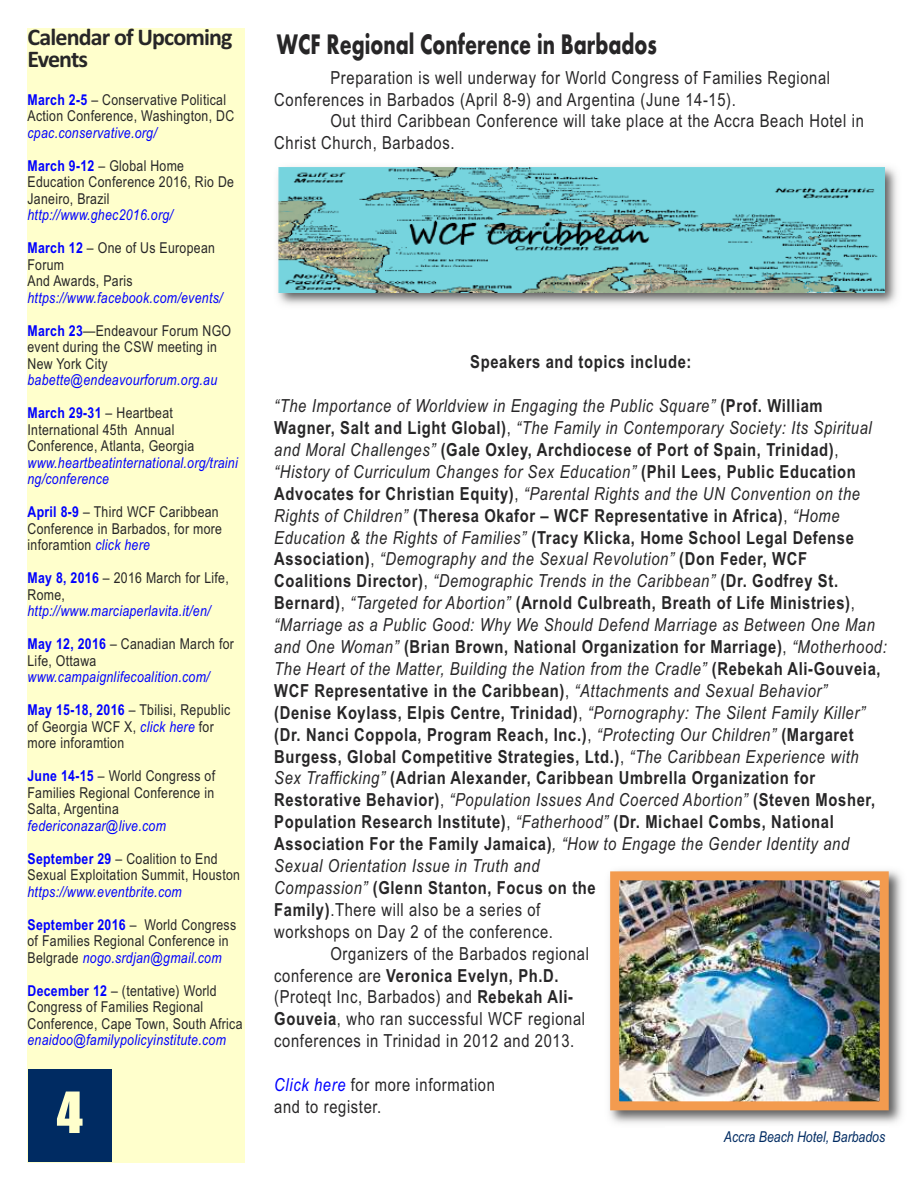
<style>
.page{position:relative;width:918px;height:1188px;background:#fff}
.page>*{position:absolute;margin:0;border:0;box-sizing:border-box;transform-origin:0 0}
.t1{font:52.5px "Impact";color:#ffc}
.t2{font:700 29.4px "Aharoni";color:#272627;scale:.71 1}
.t3{font:700 24px/22.5px "Calibri";letter-spacing:-.035em;color:#272627}
.t4{font:700 18px "Arial Narrow";letter-spacing:.035em;color:#272627}
.t5{font:italic 18px "Arial Narrow";letter-spacing:.035em;color:#272627}
.t6{font:18px/21.9px "Arial Narrow";letter-spacing:.035em;color:#272627}
.t7{font:15px/16.5px "Arial Narrow";letter-spacing:.02em;color:#272627}
.t8{font:italic 15px/16.5px "Arial Narrow";letter-spacing:.02em;color:#00f}
.t9{font:italic 15px "Arial Narrow";color:#002b62}
.s1{font-weight:700;color:#00f}
.s2{font-style:italic;color:#00f}
.s3{font-weight:700;font-style:normal}
.s4{font-style:normal}
.s5{font-weight:400;font-style:italic}
.s6{font-weight:400}
.s7{font-weight:700}
</style>
<div class="page">
<div style="left:28px;top:28px;width:217px;height:1134px;background:#ffc"></div>
<div style="left:28px;top:1069px;width:83px;height:92px;background:#002b62"></div>
<img style="left:277px;top:167px;width:620px;height:138px">
<img style="left:278px;top:167px;width:607px;height:125px">
<img style="left:609px;top:870px;width:293px;height:254px">
<img style="left:620px;top:881px;width:259px;height:219px">
<div style="left:610px;top:871px;width:279px;height:239px;border:9px solid #f39b4f"></div>
<h3 class="t3" style="left:28px;top:25px;width:207px">Calendar of Upcoming<br>Events</h3>
<p class="t7" style="left:28px;top:91px;width:208px"><span class="s1">March 2-5</span> – Conservative Political<br>Action Conference, Washington, DC</p>
<p class="t8" style="left:28px;top:124px;width:131px">cpac.conservative.org/</p>
<p class="t7" style="left:28px;top:157px;width:208px"><span class="s1">March 9-12</span> – Global Home<br>Education Conference 2016, Rio De<br>Janeiro, Brazil</p>
<p class="t8" style="left:28px;top:207px;width:147px">http://www.ghec2016.org/</p>
<p class="t7" style="left:28px;top:240px;width:189px"><span class="s1">March 12</span> – One of Us European<br>Forum<br>And Awards, Paris</p>
<p class="t8" style="left:28px;top:289px;width:197px">https://www.facebook.com/events/</p>
<p class="t7" style="left:28px;top:322px;width:205px"><span class="s1">March 23</span>—Endeavour Forum NGO event during the CSW meeting in<br>New York City</p>
<p class="t8" style="left:28px;top:372px;width:191px">babette@endeavourforum.org.au</p>
<p class="t7" style="left:28px;top:405px;width:168px"><span class="s1">March 29-31</span> – Heartbeat<br>International 45th Annual<br>Conference, Atlanta, Georgia</p>
<p class="t8" style="left:28px;top:454px;width:212px">www.heartbeatinternational.org/traini ng/conference</p>
<p class="t7" style="left:28px;top:504px;width:196px"><span class="s1">April 8-9</span> – Third WCF Caribbean<br>Conference in Barbados, for more inforamtion <span class="s2">click here</span></p>
<p class="t7" style="left:28px;top:570px;width:203px"><span class="s1">May 8, 2016</span> – 2016 March for Life,<br>Rome,</p>
<p class="t8" style="left:28px;top:603px;width:185px">http://www.marciaperlavita.it/en/</p>
<p class="t7" style="left:28px;top:636px;width:208px"><span class="s1">May 12, 2016</span> – Canadian March for<br>Life, Ottawa</p>
<p class="t8" style="left:28px;top:669px;width:184px">www.campaignlifecoalition.com/</p>
<p class="t7" style="left:28px;top:702px;width:204px"><span class="s1">May 15-18, 2016</span> – Tbilisi, Republic of Georgia WCF X, <span class="s2">click here</span> for more inforamtion</p>
<p class="t7" style="left:28px;top:768px;width:189px;text-align:justify"><span class="s1">June 14-15</span> – World Congress of Families Regional Conference in Salta, Argentina</p>
<p class="t8" style="left:28px;top:817px;width:140px">federiconazar@live.com</p>
<p class="t7" style="left:28px;top:850px;width:214px"><span class="s1">September 29</span> – Coalition to End<br>Sexual Exploitation Summit, Houston</p>
<p class="t8" style="left:28px;top:883px;width:156px">https://www.eventbrite.com</p>
<p class="t7" style="left:28px;top:916px;width:210px"><span class="s1">September 2016</span> – World Congress of Families Regional Conference in<br>Belgrade <span class="s2">nogo.srdjan@gmail.com</span></p>
<p class="t7" style="left:28px;top:982px;width:217px"><span class="s1">December 12</span> – (tentative) World<br>Congress of Families Regional<br>Conference, Cape Town, South Africa</p>
<p class="t8" style="left:28px;top:1032px;width:200px">enaidoo@familypolicyinstitute.com</p>
<h1 class="t1" style="left:57px;top:1084px;width:28px">4</h1>
<h2 class="t2" style="left:277px;top:27px;width:537px">WCF Regional Conference in Barbados</h2>
<p class="t6" style="left:274px;top:66px;width:557px;text-indent:56px">Preparation is well underway for World Congress of Families Regional<br>Conferences in Barbados (April 8-9) and Argentina (June 14-15).</p>
<p class="t6" style="left:274px;top:110px;width:591px;text-indent:56px">Out third Caribbean Conference will take place at the Accra Beach Hotel in<br>Christ Church, Barbados.</p>
<p class="t4" style="left:470px;top:352px;width:223px">Speakers and topics include:</p>
<p class="t5" style="left:274px;top:395px;width:550px">“The Importance of Worldview in Engaging the Public Square” <span class="s3">(Prof. William</span></p>
<p class="t5" style="left:274px;top:417px;width:599px"><span class="s3">Wagner, Salt and Light Global)</span><span class="s4">,</span> “The Family in Contemporary Society: Its Spiritual</p>
<p class="t4" style="left:274px;top:439px;width:566px"><span class="s5">and Moral Challenges”</span> (Gale Oxley, Archdiocese of Port of Spain, Trinidad)<span class="s6">,</span></p>
<p class="t5" style="left:274px;top:461px;width:583px">“History of Curriculum Changes for Sex Education” <span class="s3">(Phil Lees, Public Education</span></p>
<p class="t5" style="left:274px;top:483px;width:587px"><span class="s3">Advocates for Christian Equity)</span><span class="s4">,</span> “Parental Rights and the UN Convention on the</p>
<p class="t4" style="left:274px;top:505px;width:567px"><span class="s5">Rights of Children”</span> (Theresa Okafor – WCF Representative in Africa)<span class="s6">,</span> <span class="s5">“Home</span></p>
<p class="t4" style="left:274px;top:527px;width:581px"><span class="s5">Education &amp; the Rights of Families”</span> (Tracy Klicka, Home School Legal Defense</p>
<p class="t5" style="left:274px;top:549px;width:534px"><span class="s3">Association)</span><span class="s4">,</span> “Demography and the Sexual Revolution” <span class="s3">(Don Feder, WCF</span></p>
<p class="t4" style="left:274px;top:571px;width:565px">Coalitions Director)<span class="s6">,</span> <span class="s5">“Demographic Trends in the Caribbean”</span> (Dr. Godfrey St.</p>
<p class="t4" style="left:274px;top:592px;width:582px">Bernard)<span class="s6">,</span> <span class="s5">“Targeted for Abortion”</span> (Arnold Culbreath, Breath of Life Ministries)<span class="s6">,</span></p>
<p class="t5" style="left:274px;top:614px;width:602px">“Marriage as a Public Good: Why We Should Defend Marriage as Between One Man</p>
<p class="t4" style="left:274px;top:636px;width:614px"><span class="s5">and One Woman”</span> (Brian Brown, National Organization for Marriage)<span class="s6">,</span> <span class="s5">“Motherhood:</span></p>
<p class="t5" style="left:274px;top:658px;width:608px">The Heart of the Matter, Building the Nation from the Cradle” <span class="s3">(Rebekah Ali-Gouveia,</span></p>
<p class="t4" style="left:274px;top:680px;width:554px">WCF Representative in the Caribbean)<span class="s6">,</span> <span class="s5">“Attachments and Sexual Behavior”</span></p>
<p class="t4" style="left:274px;top:702px;width:592px">(Denise Koylass, Elpis Centre, Trinidad)<span class="s6">,</span> <span class="s5">“Pornography: The Silent Family Killer”</span></p>
<p class="t4" style="left:274px;top:724px;width:581px">(Dr. Nanci Coppola, Program Reach, Inc.)<span class="s6">,</span> <span class="s5">“Protecting Our Children”</span> (Margaret</p>
<p class="t4" style="left:274px;top:746px;width:586px">Burgess, Global Competitive Strategies, Ltd.)<span class="s6">,</span> <span class="s5">“The Caribbean Experience with</span></p>
<p class="t4" style="left:274px;top:768px;width:542px"><span class="s5">Sex Trafficking”</span> (Adrian Alexander, Caribbean Umbrella Organization for</p>
<p class="t5" style="left:274px;top:790px;width:602px"><span class="s3">Restorative Behavior)</span><span class="s4">,</span> “Population Issues And Coerced Abortion” <span class="s3">(Steven Mosher,</span></p>
<p class="t4" style="left:274px;top:811px;width:561px">Population Research Institute)<span class="s6">,</span> <span class="s5">“Fatherhood”</span> (Dr. Michael Combs, National</p>
<p class="t5" style="left:274px;top:833px;width:577px"><span class="s3">Association For the Family Jamaica)</span>, “How to Engage the Gender Identity and</p>
<p class="t5" style="left:274px;top:855px;width:267px">Sexual Orientation Issue in Truth and</p>
<p class="t4" style="left:274px;top:877px;width:323px"><span class="s5">Compassion”</span> (Glenn Stanton, Focus on the</p>
<p class="t6" style="left:274px;top:899px;width:268px"><span class="s7">Family)</span>.There will also be a series of</p>
<p class="t6" style="left:274px;top:921px;width:280px">workshops on Day 2 of the conference.</p>
<p class="t6" style="left:331px;top:942px;width:260px">Organizers of the Barbados regional</p>
<p class="t4" style="left:274px;top:965px;width:286px"><span class="s6">conference are</span> Veronica Evelyn, Ph.D.</p>
<p class="t6" style="left:274px;top:986px;width:300px">(Proteqt Inc, Barbados) and <span class="s7">Rebekah Ali-</span></p>
<p class="t6" style="left:274px;top:1008px;width:312px"><span class="s7">Gouveia</span>, who ran successful WCF regional</p>
<p class="t6" style="left:274px;top:1030px;width:302px">conferences in Trinidad in 2012 and 2013.</p>
<p class="t6" style="left:274px;top:1074px;width:222px"><span class="s2">Click here</span> for more information and to register.</p>
<p class="t9" style="left:724px;top:1128px;width:163px">Accra Beach Hotel, Barbados</p>
</div>
